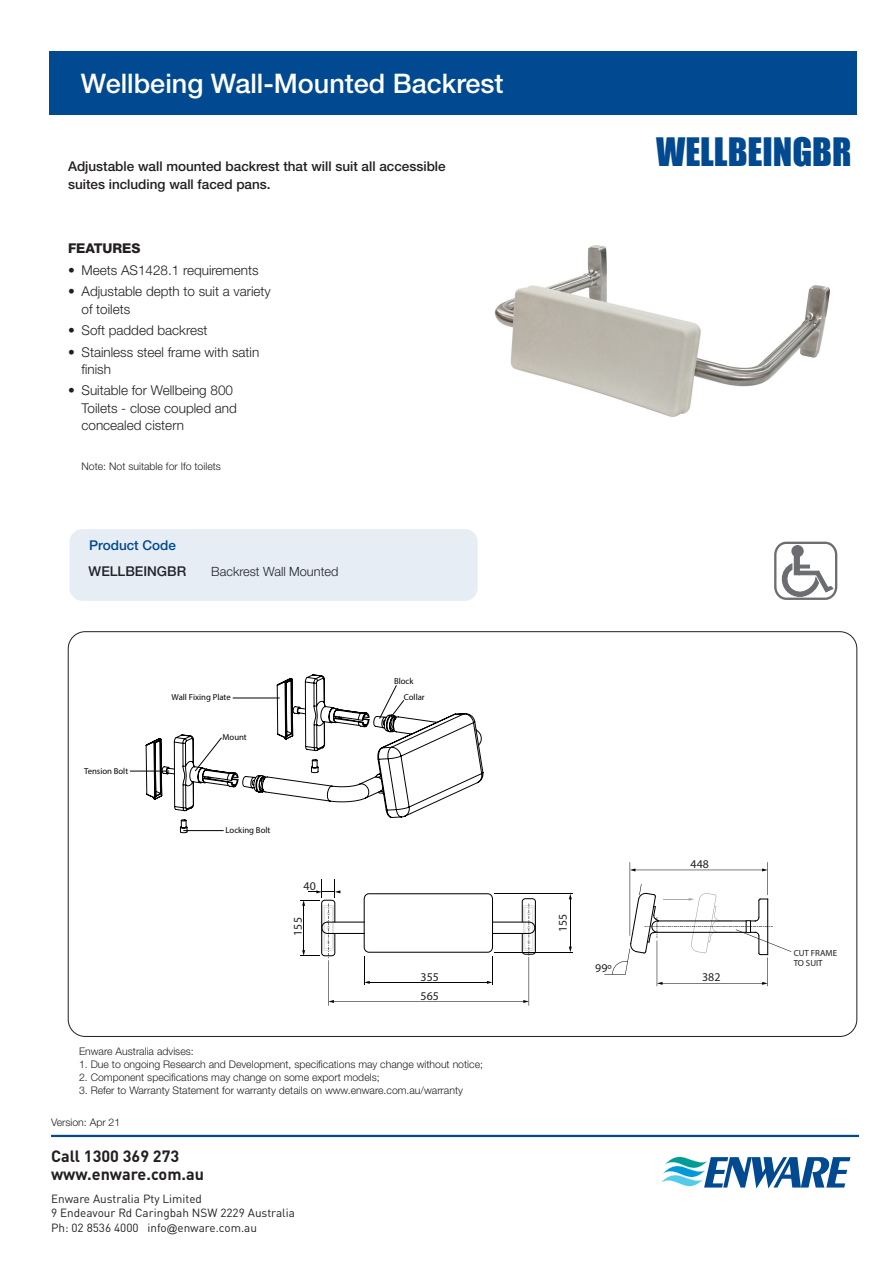
<style>
.page{position:relative;width:893px;height:1263px;background:#fff}
.page>*{position:absolute;margin:0;border:0;box-sizing:border-box;transform-origin:0 0}
.TDS_Product_Name_for{font:36px "Impact";color:#014990}
.t1{font:500 27px "Helvetica Neue LT Std";color:#fff}
.t2{font:700 16.2px/17.7px "DIN Pro";color:#231f20}
.t3{font:300 13.5px/17.2px "Helvetica Neue LT Std";color:#231f20}
.TDS_Intro_Para{font:500 13.5px/18px "Helvetica Neue LT Std";color:#231f20}
.TDS_Product_Code_Tit{font:500 13.5px "Helvetica Neue LT Std";color:#014990}
.TDS_FEATURES{font:500 13.5px "Helvetica Neue LT Std";color:#231f20}
.t4{font:800 13.5px "Helvetica Neue LT Std";color:#231f20}
.t5{font:300 12.75px "Helvetica Neue LT Std";color:#231f20}
.t6{font:11.85px "Myriad Pro";color:#231f20}
.t7{font:11.7px/14.7px "DIN Pro";color:#231f20}
.TDS_Intro_Para-2{font:300 10.5px "Helvetica Neue LT Std";color:#231f20}
.t8{font:8.85px/10.6px "Myriad Pro";color:#231f20}
.t9{font:8.7px/16.4px "Helvetica Neue";color:#040503}
.s1{font-family:"Arial";font-size:10.5px}
</style>
<div class="page">
<div style="left:49px;top:51px;width:808px;height:64px;background:#014990"></div>
<hr style="left:51px;top:1135px;width:808px;height:2px;background:#014990">
<svg style="left:661px;top:1157px;width:189px;height:31px"></svg>
<hr style="left:494px;top:893px;width:79px;height:1px;background:#040503">
<hr style="left:494px;top:952px;width:79px;height:1px;background:#040503">
<hr style="left:570px;top:898px;width:1px;height:50px;background:#040503">
<svg style="left:604px;top:862px;width:187px;height:124px"></svg>
<svg style="left:300px;top:879px;width:236px;height:127px"></svg>
<img style="left:494px;top:245px;width:336px;height:172px">
<svg style="left:179px;top:674px;width:304px;height:159px"></svg>
<svg style="left:129px;top:685px;width:275px;height:146px"></svg>
<div style="left:774px;top:542px;width:63px;height:58px;border:2px solid #6c6d70;border-radius:12px"></div>
<div style="left:792px;top:546px;width:11px;height:11px;background:#6c6d70;border-radius:50%"></div>
<div style="left:791px;top:545px;width:13px;height:12px;border:1px solid #6c6d70;border-radius:50%"></div>
<div style="left:794px;top:554px;width:6px;height:21px;background:#6c6d70;border:1px solid #6c6d70"></div>
<svg style="left:781px;top:562px;width:54px;height:35px"></svg>
<div style="left:70px;top:529px;width:408px;height:72px;background:#e6edf4;border-radius:13px"></div>
<p class="t1" style="left:81px;top:67px;width:424px">Wellbeing Wall-Mounted Backrest</p>
<p class="TDS_Intro_Para" style="left:68px;top:157px;width:379px">Adjustable wall mounted backrest that will suit all accessible suites including wall faced pans.</p>
<p class="t4" style="left:68px;top:240px;width:74px">FEATURES</p>
<p class="t3" style="left:68px;top:261px;width:192px">• Meets AS1428.1 requirements</p>
<p class="t3" style="left:82px;top:283px;width:191px;text-indent:-14px">• Adjustable depth to suit a variety of toilets</p>
<p class="t3" style="left:68px;top:321px;width:141px">• Soft padded backrest</p>
<p class="t3" style="left:82px;top:343px;width:179px;text-indent:-14px">• Stainless steel frame with satin finish</p>
<p class="t3" style="left:82px;top:382px;width:157px;text-indent:-14px">• Suitable for Wellbeing 800<br>Toilets - close coupled and concealed cistern</p>
<p class="TDS_Intro_Para-2" style="left:82px;top:460px;width:141px">Note: Not suitable for Ifo toilets</p>
<p class="TDS_Product_Code_Tit" style="left:89px;top:537px;width:88px">Product Code</p>
<p class="TDS_FEATURES" style="left:89px;top:564px;width:99px">WELLBEINGBR</p>
<p class="t5" style="left:211px;top:563px;width:129px">Backrest Wall Mounted</p>
<p class="t9" style="left:172px;top:689px;width:61px">Wall Fixing Plate</p>
<p class="t9" style="left:84px;top:762px;width:45px">Tension Bolt</p>
<p class="t9" style="left:223px;top:729px;width:26px">Mount</p>
<p class="t9" style="left:225px;top:822px;width:46px">Locking Bolt</p>
<p class="t6" style="left:304px;top:879px;width:14px">40</p>
<p class="t6" style="left:290px;top:936px;width:20px;rotate:-90deg">155</p>
<p class="t9" style="left:404px;top:673px;width:22px;text-indent:-10px">Block<br>Collar</p>
<p class="t6" style="left:421px;top:969px;width:20px">355</p>
<p class="t6" style="left:421px;top:988px;width:20px">565</p>
<p class="TDS_Intro_Para-2" style="left:79px;top:1045px;width:116px">Enware Australia advises:</p>
<p class="TDS_Intro_Para-2" style="left:79px;top:1058px;width:405px">1. Due to ongoing Research and Development, specifications may change without notice;</p>
<p class="TDS_Intro_Para-2" style="left:79px;top:1070px;width:302px">2. Component specifications may change on some export models;</p>
<p class="TDS_Intro_Para-2" style="left:79px;top:1084px;width:385px">3. Refer to Warranty Statement for warranty details on www.enware.com.au/warranty</p>
<p class="TDS_Intro_Para-2" style="left:51px;top:1116px;width:71px">Version: Apr 21</p>
<h3 class="t2" style="left:51px;top:1145px;width:155px">Call 1300 369 273 www.enware.com.au</h3>
<p class="t7" style="left:51px;top:1190px;width:245px">Enware Australia Pty Limited<br>9 Endeavour Rd Caringbah NSW 2229 Australia<br>Ph: 02 8536 4000 info<span class="s1">@</span>enware.com.au</p>
<p class="TDS_Product_Name_for" style="left:656px;top:124px;width:197px">WELLBEINGBR</p>
<p class="t6" style="left:556px;top:932px;width:20px;rotate:-90deg">155</p>
<p class="t6" style="left:595px;top:961px;width:18px">99º</p>
<p class="t6" style="left:691px;top:856px;width:20px">448</p>
<p class="t6" style="left:702px;top:969px;width:20px">382</p>
<p class="t8" style="left:794px;top:947px;width:45px">CUT FRAME<br>TO SUIT</p>
</div>
